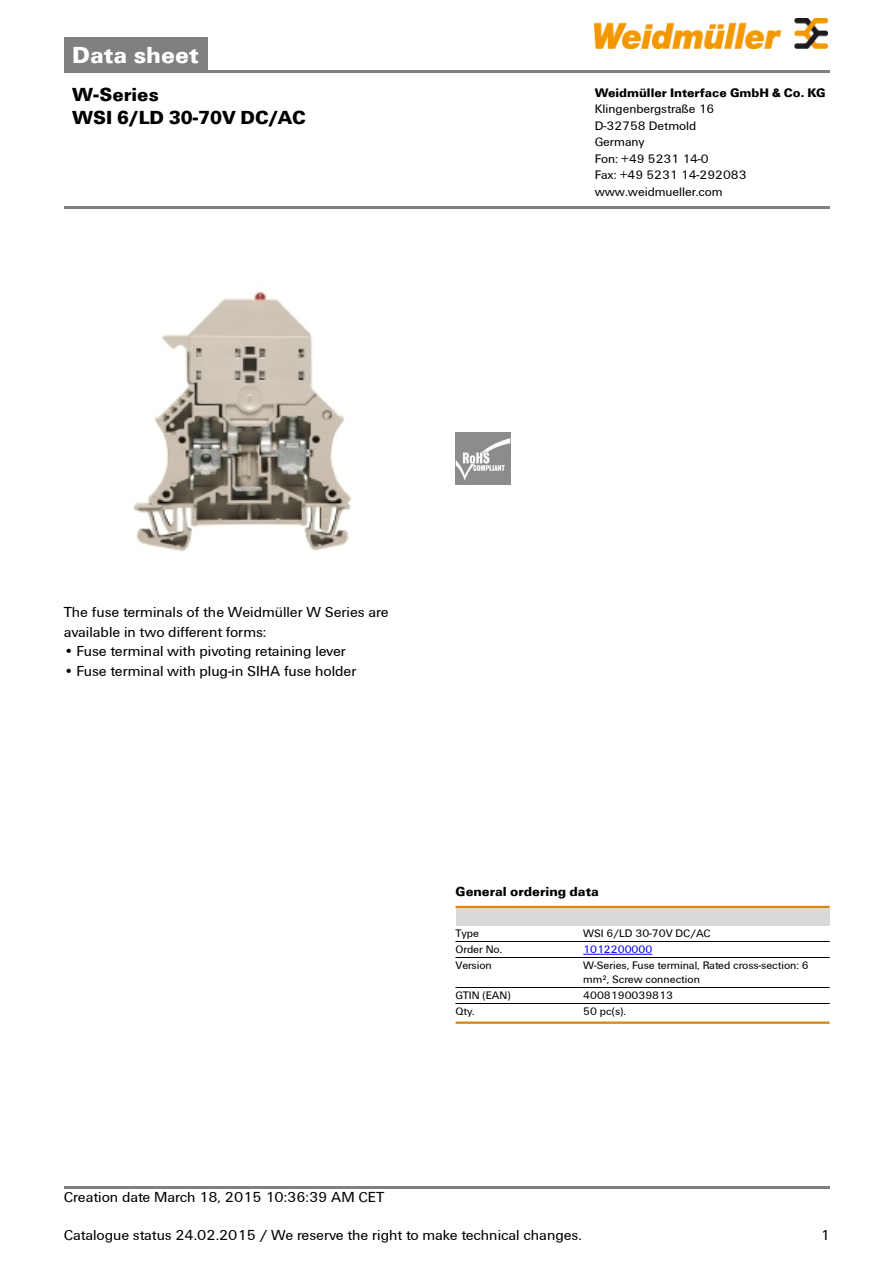
<style>
.page{position:relative;width:893px;height:1263px;background:#fff}
.page>*{position:absolute;margin:0;border:0;box-sizing:border-box;transform-origin:0 0}
.t1{font:700 24px "Weidmueller";color:#fff}
.t2{font:700 19.5px/22.5px "Weidmueller";color:#000}
.t3{font:15px/19.5px "Weidmueller";color:#000}
.t4{font:700 13.5px "Weidmueller";color:#000}
.t5{font:12.75px/16.5px "Weidmueller";color:#000}
.t6{font:700 12.75px "Weidmueller";color:#000}
.t7{font:11.25px/13.6px "Weidmueller";color:#000}
.t8{font:11.25px "Weidmueller";color:#00f}
</style>
<div class="page">
<div style="left:64px;top:38px;width:143px;height:32px;background:#808080"></div>
<hr style="left:64px;top:70px;width:765px;height:2px;background:#808080">
<img style="left:594px;top:18px;width:233px;height:30px">
<hr style="left:64px;top:1186px;width:765px;height:3px;background:#808080">
<img style="left:133px;top:291px;width:219px;height:261px">
<img style="left:455px;top:433px;width:56px;height:52px">
<hr style="left:455px;top:906px;width:374px;height:2px;background:#e18200">
<div style="left:455px;top:908px;width:374px;height:17px;background:#d9d9d9"></div>
<hr style="left:455px;top:941px;width:128px;height:1px;background:#000">
<hr style="left:455px;top:957px;width:128px;height:1px;background:#000">
<hr style="left:583px;top:941px;width:246px;height:1px;background:#000">
<hr style="left:583px;top:957px;width:246px;height:1px;background:#000">
<hr style="left:583px;top:954px;width:69px;height:1px;background:#00f">
<hr style="left:455px;top:958px;width:128px;height:1px;background:#000">
<hr style="left:583px;top:958px;width:246px;height:1px;background:#000">
<hr style="left:455px;top:987px;width:128px;height:1px;background:#000">
<hr style="left:583px;top:987px;width:246px;height:1px;background:#000">
<hr style="left:455px;top:1003px;width:128px;height:1px;background:#000">
<hr style="left:583px;top:1003px;width:246px;height:1px;background:#000">
<hr style="left:455px;top:1022px;width:374px;height:2px;background:#e18200">
<hr style="left:64px;top:206px;width:765px;height:3px;background:#808080">
<h1 class="t1" style="left:72px;top:40px;width:128px">Data sheet</h1>
<h2 class="t2" style="left:72px;top:83px;width:235px">W-Series<br>WSI 6/LD 30-70V DC/AC</h2>
<p class="t6" style="left:594px;top:85px;width:232px">Weidmüller Interface GmbH &amp; Co. KG</p>
<p class="t5" style="left:594px;top:101px;width:153px">Klingenbergstraße 16<br>D-32758 Detmold<br>Germany<br>Fon: +49 5231 14-0<br>Fax: +49 5231 14-292083 www.weidmueller.com</p>
<p class="t3" style="left:64px;top:602px;width:326px">The fuse terminals of the Weidmüller W Series are available in two different forms:</p>
<p class="t3" style="left:64px;top:641px;width:283px">• Fuse terminal with pivoting retaining lever</p>
<p class="t3" style="left:64px;top:661px;width:294px">• Fuse terminal with plug-in SIHA fuse holder</p>
<p class="t4" style="left:455px;top:884px;width:145px">General ordering data</p>
<p class="t7" style="left:455px;top:926px;width:25px">Type</p>
<p class="t7" style="left:583px;top:926px;width:129px">WSI 6/LD 30-70V DC/AC</p>
<p class="t7" style="left:455px;top:943px;width:48px">Order No.</p>
<p class="t8" style="left:583px;top:943px;width:70px">1012200000</p>
<p class="t7" style="left:455px;top:959px;width:38px">Version</p>
<p class="t7" style="left:583px;top:959px;width:227px">W-Series, Fuse terminal, Rated cross-section: 6 mm², Screw connection</p>
<p class="t7" style="left:455px;top:989px;width:56px">GTIN (EAN)</p>
<p class="t7" style="left:583px;top:989px;width:91px">4008190039813</p>
<p class="t7" style="left:455px;top:1005px;width:21px">Qty.</p>
<p class="t7" style="left:583px;top:1005px;width:44px">50 pc(s).</p>
<p class="t3" style="left:64px;top:1187px;width:322px">Creation date March 18, 2015 10:36:39 AM CET</p>
<p class="t3" style="left:64px;top:1226px;width:519px">Catalogue status 24.02.2015 / We reserve the right to make technical changes.</p>
<p class="t3" style="left:820px;top:1226px;width:11px">1</p>
</div>
